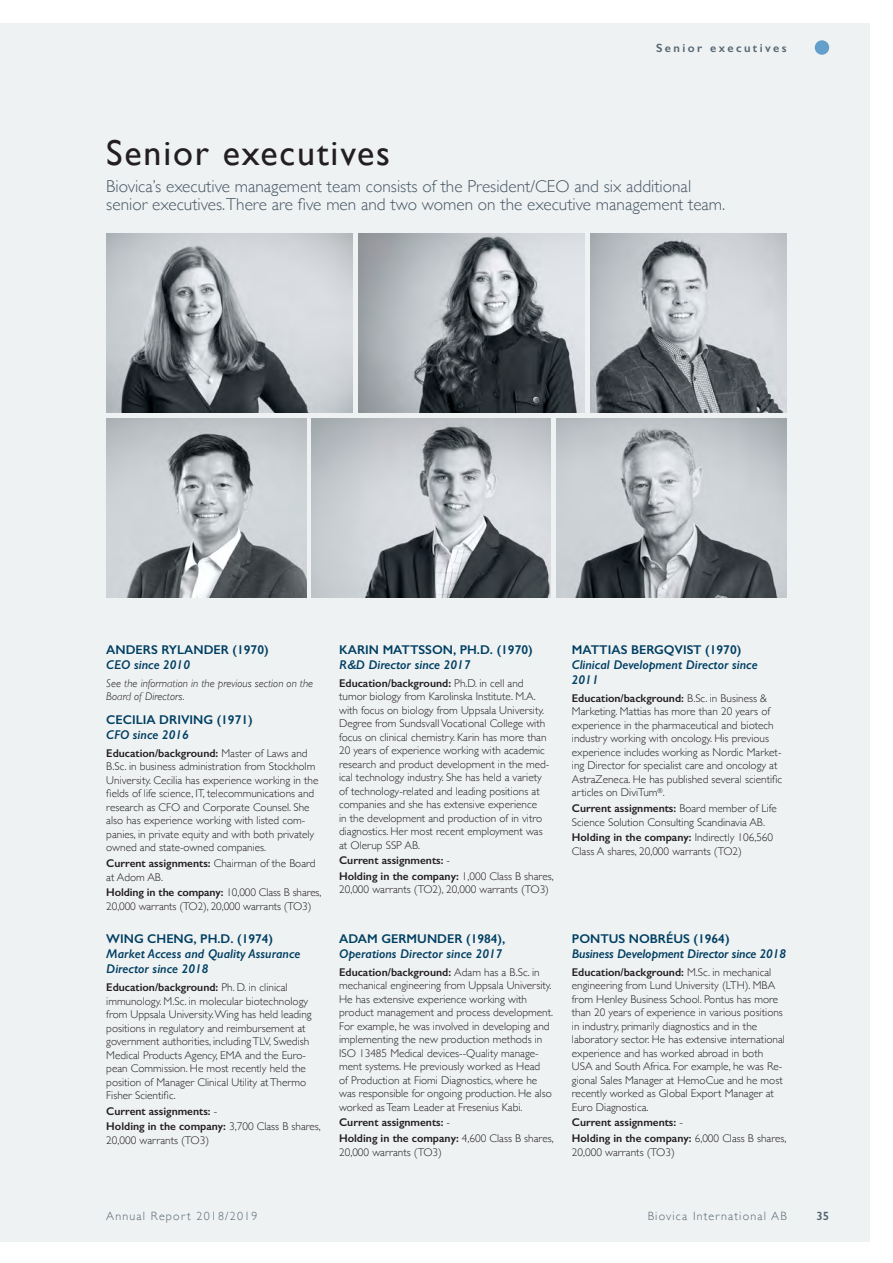
<style>
.page{position:relative;width:893px;height:1263px;background:#fff}
.page>*{position:absolute;margin:0;border:0;box-sizing:border-box;transform-origin:0 0}
.Rubrik{font:36px "Gill Sans";letter-spacing:.05em;color:#231f20}
.Ingress_bröd{font:300 17.25px/18px "Gill Sans";color:#475865}
.Underrubrik{font:italic 600 12.75px/15.3px "Gill Sans";color:#003f62}
.Underrubrik-2{font:600 12.75px "Gill Sans";color:#003f62}
.t1{font:300 12px "Gill Sans";letter-spacing:.1em;color:#556571}
.t2{font:600 12px "Gill Sans";letter-spacing:.2em;color:#556571}
.Fakta_text{font:300 11.25px/13.5px "Gill Sans";color:#231f20}
.Fakta_text-2{font:600 11.25px "Gill Sans";color:#231f20}
.Fakta_text-3{font:italic 300 11.25px/13.5px "Gill Sans";color:#231f20}
.s1{font-weight:600}
.s2{font-weight:300}
</style>
<div class="page">
<div style="left:0;top:23px;width:870px;height:1219px;background:#ebeff0"></div>
<div style="left:815px;top:40px;width:14px;height:15px;background:#649eca;border-radius:50%"></div>
<img style="left:358px;top:234px;width:227px;height:179px">
<img style="left:590px;top:234px;width:197px;height:179px">
<img style="left:106px;top:234px;width:247px;height:179px">
<img style="left:106px;top:418px;width:200px;height:179px">
<img style="left:312px;top:418px;width:239px;height:179px">
<img style="left:556px;top:418px;width:231px;height:179px">
<p class="t2" style="left:656px;top:41px;width:132px">Senior executives</p>
<p class="Rubrik" style="left:106px;top:132px;width:285px">Senior executives</p>
<p class="Ingress_bröd" style="left:106px;top:176px;width:620px">Biovica’s executive management team consists of the President/CEO and six additional senior executives.There are five men and two women on the executive management team.</p>
<p class="Underrubrik-2" style="left:106px;top:641px;width:164px">ANDERS RYLANDER (1970)</p>
<p class="Underrubrik" style="left:106px;top:657px;width:85px">CEO since 2010</p>
<p class="Fakta_text-3" style="left:106px;top:676px;width:208px">See the information in the previous section on the<br>Board of Directors.</p>
<p class="Underrubrik-2" style="left:106px;top:712px;width:148px">CECILIA DRIVING (1971)</p>
<p class="Underrubrik" style="left:106px;top:727px;width:84px">CFO since 2016</p>
<p class="Fakta_text" style="left:106px;top:746px;width:214px"><span class="s1">Education/background:</span> Master of Laws and B.Sc. in business administration from Stockholm University. Cecilia has experience working in the fields of life science, IT, telecommunications and research as CFO and Corporate Counsel. She also has experience working with listed com&shy;panies, in private equity and with both privately owned and state-owned companies.</p>
<p class="Fakta_text" style="left:106px;top:856px;width:211px"><span class="s1">Current assignments:</span> Chairman of the Board at Adom AB.</p>
<p class="Fakta_text" style="left:106px;top:885px;width:217px"><span class="s1">Holding in the company:</span> 10,000 Class B shares,<br>20,000 warrants (TO2), 20,000 warrants (TO3)</p>
<p class="Underrubrik-2" style="left:106px;top:931px;width:168px">WING CHENG, PH.D. (1974)</p>
<p class="Underrubrik" style="left:106px;top:946px;width:196px">Market Access and Quality Assurance<br>Director since 2018</p>
<p class="Fakta_text" style="left:106px;top:980px;width:207px"><span class="s1">Education/background:</span> Ph. D. in clinical immunology. M.Sc. in molecular biotechnology from Uppsala University.Wing has held leading positions in regulatory and reimbursement at government authorities, includingTLV, Swedish Medical Products Agency, EMA and the Euro&shy;pean Commission. He most recently held the position of Manager Clinical Utility atThermo Fisher Scientific.</p>
<p class="Fakta_text-2" style="left:106px;top:1104px;width:113px">Current assignments: <span class="s2">-</span></p>
<p class="Fakta_text" style="left:106px;top:1119px;width:216px"><span class="s1">Holding in the company:</span> 3,700 Class B shares,<br>20,000 warrants (TO3)</p>
<p class="Underrubrik-2" style="left:339px;top:641px;width:195px">KARIN MATTSSON, PH.D. (1970)</p>
<p class="Underrubrik" style="left:339px;top:657px;width:133px">R&amp;D Director since 2017</p>
<p class="Fakta_text" style="left:339px;top:676px;width:212px"><span class="s1">Education/background:</span> Ph.D. in cell and tumor biology from Karolinska Institute. M.A. with focus on biology from Uppsala University.<br>Degree from SundsvallVocational College with focus on clinical chemistry. Karin has more than 20 years of experience working with academic research and product development in the med&shy;ical technology industry. She has held a variety of technology-related and leading positions at companies and she has extensive experience<br>in the development and production of in vitro diagnostics. Her most recent employment was at Olerup SSP AB.</p>
<p class="Fakta_text-2" style="left:339px;top:854px;width:113px">Current assignments: <span class="s2">-</span></p>
<p class="Fakta_text" style="left:339px;top:869px;width:216px"><span class="s1">Holding in the company:</span> 1,000 Class B shares,<br>20,000 warrants (TO2), 20,000 warrants (TO3)</p>
<p class="Underrubrik-2" style="left:339px;top:931px;width:168px">ADAM GERMUNDER (1984),</p>
<p class="Underrubrik" style="left:339px;top:946px;width:165px">Operations Director since 2017</p>
<p class="Fakta_text" style="left:339px;top:965px;width:216px"><span class="s1">Education/background:</span> Adam has a B.Sc. in mechanical engineering from Uppsala University.<br>He has extensive experience working with product management and process development.<br>For example, he was involved in developing and implementing the new production methods in ISO 13485 Medical devices--Quality manage&shy;ment systems. He previously worked as Head<br>of Production at Fiomi Diagnostics, where he was responsible for ongoing production. He also worked asTeam Leader at Fresenius Kabi.</p>
<p class="Fakta_text-2" style="left:339px;top:1116px;width:113px">Current assignments: <span class="s2">-</span></p>
<p class="Fakta_text" style="left:339px;top:1131px;width:216px"><span class="s1">Holding in the company:</span> 4,600 Class B shares,<br>20,000 warrants (TO3)</p>
<p class="Underrubrik-2" style="left:572px;top:641px;width:171px">MATTIAS BERGQVIST (1970)</p>
<p class="Underrubrik" style="left:572px;top:657px;width:187px">Clinical Development Director since<br>2011</p>
<p class="Fakta_text" style="left:572px;top:691px;width:212px"><span class="s1">Education/background:</span> B.Sc. in Business &amp; Marketing. Mattias has more than 20 years of experience in the pharmaceutical and biotech industry working with oncology. His previous experience includes working as Nordic Market&shy;ing Director for specialist care and oncology at AstraZeneca. He has published several scientific articles on DiviTum<sup>®</sup>.</p>
<p class="Fakta_text" style="left:572px;top:801px;width:206px"><span class="s1">Current assignments:</span> Board member of Life<br>Science Solution Consulting Scandinavia AB.</p>
<p class="Fakta_text" style="left:572px;top:830px;width:203px"><span class="s1">Holding in the company:</span> Indirectly 106,560<br>Class A shares, 20,000 warrants (TO2)</p>
<p class="Underrubrik-2" style="left:572px;top:931px;width:159px">PONTUS NOBRÉUS (1964)</p>
<p class="Underrubrik" style="left:572px;top:946px;width:216px">Business Development Director since 2018</p>
<p class="Fakta_text" style="left:572px;top:965px;width:215px"><span class="s1">Education/background:</span> M.Sc. in mechanical engineering from Lund University (LTH). MBA from Henley Business School. Pontus has more than 20 years of experience in various positions in industry, primarily diagnostics and in the laboratory sector. He has extensive international experience and has worked abroad in both USA and South Africa. For example, he was Re&shy;gional Sales Manager at HemoCue and he most recently worked as Global Export Manager at Euro Diagnostica.</p>
<p class="Fakta_text-2" style="left:572px;top:1116px;width:113px">Current assignments: <span class="s2">-</span></p>
<p class="Fakta_text" style="left:572px;top:1131px;width:216px"><span class="s1">Holding in the company:</span> 6,000 Class B shares,<br>20,000 warrants (TO3)</p>
<p class="t1" style="left:106px;top:1207px;width:153px">Annual Report 2018/2019</p>
<p class="t1" style="left:648px;top:1206px;width:141px">Biovica International AB</p>
<p class="t2" style="left:816px;top:1208px;width:14px">35</p>
</div>
